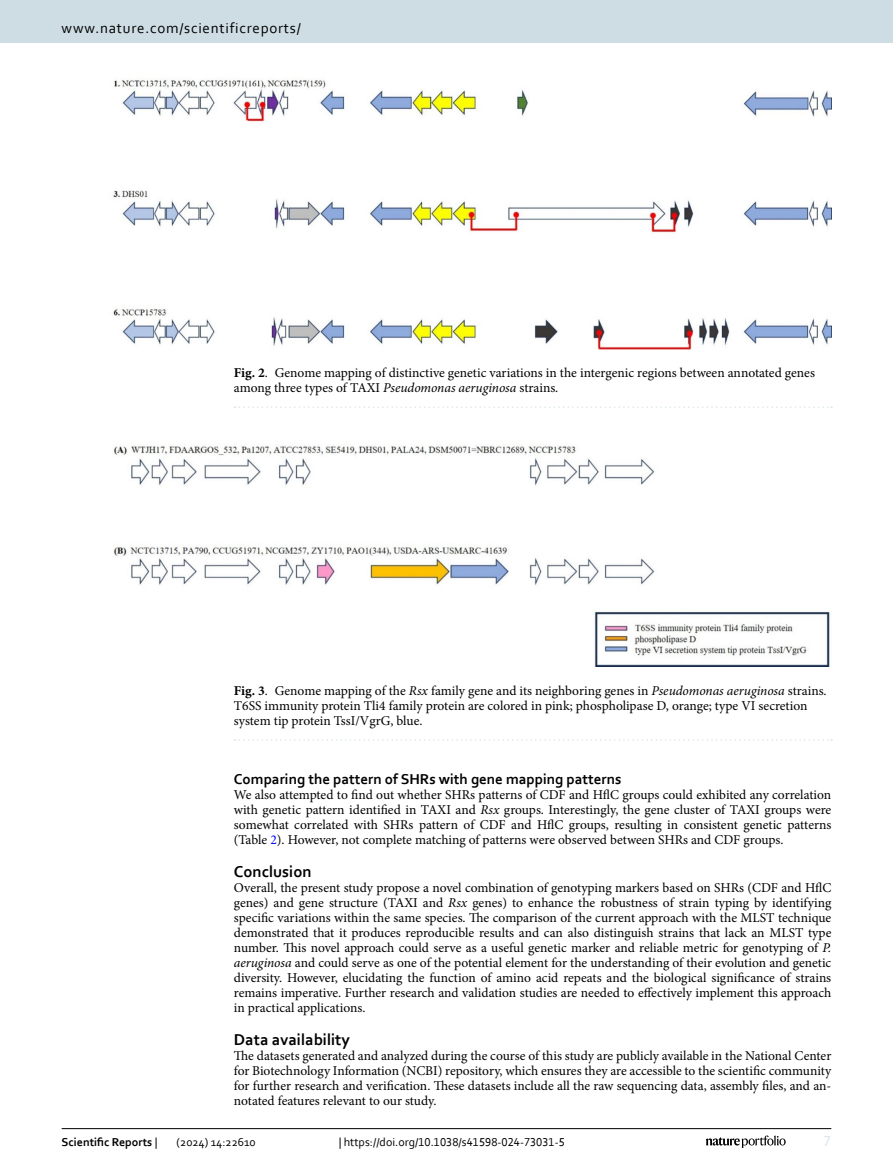
<style>
.page{position:relative;width:893px;height:1174px;background:#fff}
.page>*{position:absolute;margin:0;border:0;box-sizing:border-box;transform-origin:0 0}
.Endmatter_Heading{font:700 16.5px "Corbel";color:#000}
.Head_1{font:700 16.5px "Corbel";color:#000}
.Head_2{font:700 15px "Corbel";color:#000}
.t1{font:15px "Corbel";letter-spacing:.05em;color:#000}
.t2{font:15px "Corbel";color:#d9e4eb}
.Body_Text{font:13.5px/15px "Minion Pro";color:#000;text-align:justify}
.Figure_Caption{font:13.5px/15px "Minion Pro";color:#000}
.Data_Availability{font:13.5px/15px "Minion Pro";letter-spacing:-.005em;color:#000;text-align:justify}
.t3{font:12px "Corbel";color:#000}
.t4{font:700 12px "Corbel";color:#000}
.s1{font-weight:700}
.s2{font-style:italic}
.s3{color:#00f}
.s4{font-weight:400}
</style>
<div class="page">
<img style="left:113px;top:445px;width:717px;height:222px">
<svg style="left:235px;top:739px;width:597px;height:1px"></svg>
<img style="left:112px;top:80px;width:719px;height:269px">
<svg style="left:235px;top:406px;width:597px;height:2px"></svg>
<hr style="left:62px;top:1128px;width:769px;height:1px;background:#000">
<svg style="left:706px;top:1135px;width:80px;height:12px"></svg>
<div style="left:0;top:0;width:893px;height:43px;background:#cedde4"></div>
<p class="t1" style="left:62px;top:18px;width:241px">www.nature.com/scientificreports/</p>
<p class="Figure_Caption" style="left:234px;top:365px;width:583px"><span class="s1">Fig. 2</span>. Genome mapping of distinctive genetic variations in the intergenic regions between annotated genes among three types of TAXI <span class="s2">Pseudomonas aeruginosa</span> strains.</p>
<p class="Figure_Caption" style="left:234px;top:683px;width:594px"><span class="s1">Fig. 3</span>. Genome mapping of the <span class="s2">Rsx</span> family gene and its neighboring genes in <span class="s2">Pseudomonas aeruginosa</span> strains.<br>T6SS immunity protein Tli4 family protein are colored in pink; phospholipase D, orange; type VI secretion system tip protein TssI/VgrG, blue.</p>
<p class="Head_2" style="left:234px;top:769px;width:389px">Comparing the pattern of SHRs with gene mapping patterns</p>
<p class="Body_Text" style="left:234px;top:787px;width:599px">We also attempted to find out whether SHRs patterns of CDF and HflC groups could exhibited any correlation with genetic pattern identified in TAXI and <span class="s2">Rsx</span> groups. Interestingly, the gene cluster of TAXI groups were somewhat correlated with SHRs pattern of CDF and HflC groups, resulting in consistent genetic patterns (Table <span class="s3">2</span>). However, not complete matching of patterns were observed between SHRs and CDF groups.</p>
<p class="Head_1" style="left:234px;top:861px;width:79px">Conclusion</p>
<p class="Body_Text" style="left:234px;top:880px;width:599px">Overall, the present study propose a novel combination of genotyping markers based on SHRs (CDF and HflC genes) and gene structure (TAXI and <span class="s2">Rsx</span> genes) to enhance the robustness of strain typing by identifying specific variations within the same species. The comparison of the current approach with the MLST technique demonstrated that it produces reproducible results and can also distinguish strains that lack an MLST type number. This novel approach could serve as a useful genetic marker and reliable metric for genotyping of <span class="s2">P. aeruginosa</span> and could serve as one of the potential element for the understanding of their evolution and genetic diversity. However, elucidating the function of amino acid repeats and the biological significance of strains remains imperative. Further research and validation studies are needed to effectively implement this approach in practical applications.</p>
<p class="Endmatter_Heading" style="left:234px;top:1029px;width:118px">Data availability</p>
<p class="Data_Availability" style="left:234px;top:1048px;width:599px">The datasets generated and analyzed during the course of this study are publicly available in the National Center for Biotechnology Information (NCBI) repository, which ensures they are accessible to the scientific community for further research and verification. These datasets include all the raw sequencing data, assembly files, and an&shy;notated features relevant to our study.</p>
<p class="t4" style="left:62px;top:1134px;width:97px">Scientific Reports <span class="s4">|</span></p>
<p class="t3" style="left:177px;top:1134px;width:81px">(2024) 14:22610</p>
<p class="t3" style="left:339px;top:1134px;width:228px">| https://doi.org/10.1038/s41598-024-73031-5</p>
<p class="t2" style="left:824px;top:1132px;width:9px">7</p>
</div>
